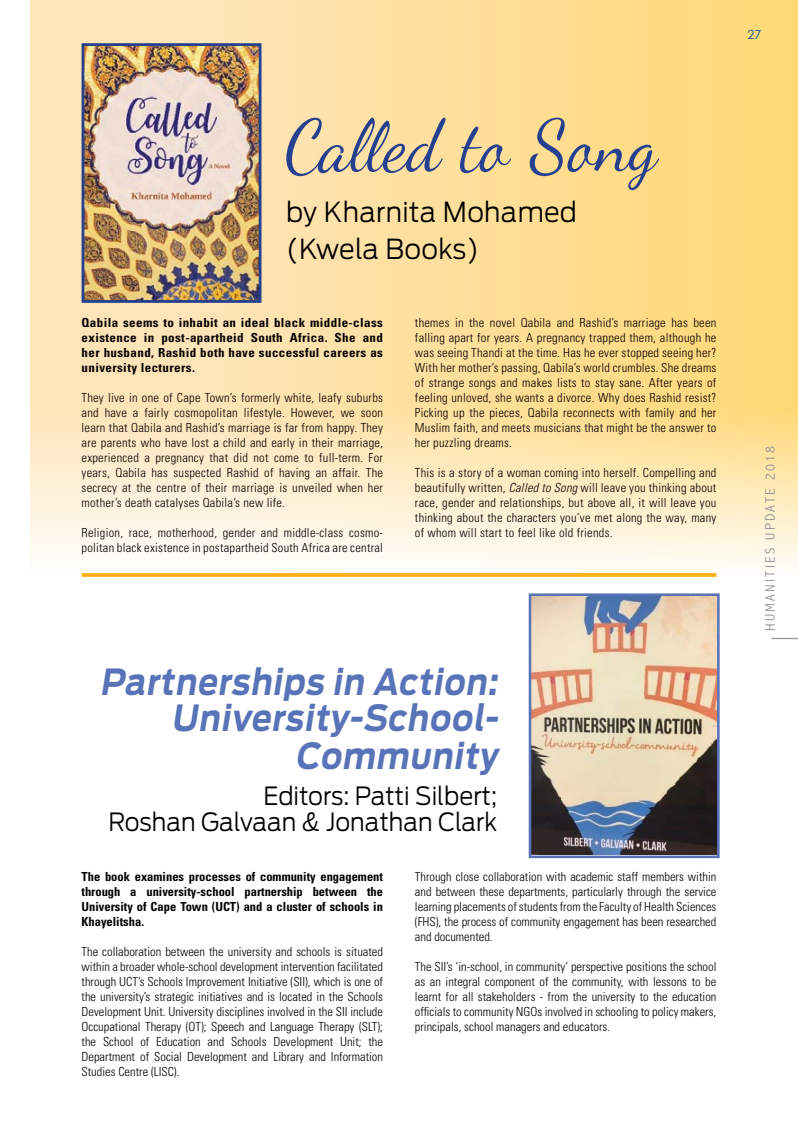
<style>
.page{position:relative;width:798px;height:1134px;background:#fff}
.page>*{position:absolute;margin:0;border:0;box-sizing:border-box;transform-origin:0 0}
.BODY_BOLD_TEXT_2018{font:72.5px "Dancing Script OT";color:#25408f}
.BODY_BOLD_TEXT_2018-2{font:italic 700 35.88px/37.1px "Antenna";color:#5973b8;text-align:right;scale:.89 1}
.BODY_BOLD_TEXT_2018-3{font:300 27.5px "Antenna";letter-spacing:.01em;color:#000;scale:.96 1}
.BODY_BOLD_TEXT_2018-4{font:300 25px "Antenna";color:#000;scale:.94 1}
.t1{font:300 condensed 13.75px "Abadi";letter-spacing:.15em;color:#939598;scale:1.1 1}
.BODY_2016_10pt{font:300 condensed 12.5px/15px "Univers";letter-spacing:.02em;color:#000;text-align:justify}
.BODY_2016_10pt-2{font:700 condensed 12.5px/15px "Univers";letter-spacing:.015em;color:#000;text-align:justify;scale:1.04 1}
.BODY_2016_10pt-3{font:700 condensed 12.5px/15px "Univers";letter-spacing:.015em;color:#000;text-align:justify}
.t2{font:12.5px "Century Gothic";color:#005696}
.s1{font-style:italic}
</style>
<div class="page">
<svg style="left:30px;top:0;width:767px;height:577px;background:#fee3aa"></svg>
<img style="left:85px;top:47px;width:172px;height:252px">
<div style="left:81px;top:43px;width:180px;height:260px;border:3px solid #25408f"></div>
<img style="left:532px;top:597px;width:183px;height:257px">
<div style="left:528px;top:593px;width:191px;height:265px;border:3px solid #5973b8"></div>
<svg style="left:81px;top:573px;width:635px;height:4px;background:#fcb324"></svg>
<svg style="left:771px;top:638px;width:26px;height:1px"></svg>
<p class="BODY_BOLD_TEXT_2018" style="left:286px;top:103px;width:373px">Called to Song</p>
<p class="BODY_BOLD_TEXT_2018-3" style="left:286px;top:196px;width:304px">by Kharnita Mohamed</p>
<p class="BODY_BOLD_TEXT_2018-3" style="left:286px;top:233px;width:202px">(Kwela Books)</p>
<p class="BODY_2016_10pt-2" style="left:81px;top:315px;width:291px">Qabila seems to inhabit an ideal black middle-class existence in post-apartheid South Africa. She and her husband, Rashid both have successful careers as university lecturers.</p>
<p class="BODY_2016_10pt" style="left:81px;top:390px;width:303px">They live in one of Cape Town’s formerly white, leafy suburbs and have a fairly cosmopolitan lifestyle. However, we soon learn that Qabila and Rashid’s marriage is far from happy. They are parents who have lost a child and early in their marriage, experienced a pregnancy that did not come to full-term. For years, Qabila has suspected Rashid of having an affair. The secrecy at the centre of their marriage is unveiled when her mother’s death catalyses Qabila’s new life.</p>
<p class="BODY_2016_10pt" style="left:81px;top:525px;width:303px">Religion, race, motherhood, gender and middle-class cosmo&shy;politan black existence in postapartheid South Africa are central</p>
<p class="BODY_2016_10pt" style="left:415px;top:315px;width:303px">themes in the novel Qabila and Rashid’s marriage has been falling apart for years. A pregnancy trapped them, although he was seeing Thandi at the time. Has he ever stopped seeing her?<br>With her mother’s passing, Qabila’s world crumbles. She dreams of strange songs and makes lists to stay sane. After years of feeling unloved, she wants a divorce. Why does Rashid resist?<br>Picking up the pieces, Qabila reconnects with family and her Muslim faith, and meets musicians that might be the answer to her puzzling dreams.</p>
<p class="BODY_2016_10pt" style="left:415px;top:465px;width:303px">This is a story of a woman coming into herself. Compelling and beautifully written, <span class="s1">Called to Song</span> will leave you thinking about race, gender and relationships, but above all, it will leave you thinking about the characters you’ve met along the way, many of whom will start to feel like old friends.</p>
<p class="BODY_BOLD_TEXT_2018-2" style="left:100px;top:663px;width:455px">Partnerships in Action:<br>University-School-<br>Community</p>
<p class="BODY_BOLD_TEXT_2018-4" style="left:263px;top:782px;width:250px">Editors: Patti Silbert;</p>
<p class="BODY_BOLD_TEXT_2018-4" style="left:109px;top:808px;width:415px">Roshan Galvaan &amp; Jonathan Clark</p>
<p class="BODY_2016_10pt-3" style="left:81px;top:869px;width:303px">The book examines processes of community engagement through a university-school partnership between the University of Cape Town (UCT) and a cluster of schools in Khayelitsha.</p>
<p class="BODY_2016_10pt" style="left:81px;top:944px;width:303px">The collaboration between the university and schools is situated within a broader whole-school development intervention facilitated through UCT’s Schools Improvement Initiative (SII), which is one of the university’s strategic initiatives and is located in the Schools Development Unit. University disciplines involved in the SII include Occupational Therapy (OT); Speech and Language Therapy (SLT); the School of Education and Schools Development Unit; the Department of Social Development and Library and Information Studies Centre (LISC).</p>
<p class="BODY_2016_10pt" style="left:415px;top:869px;width:303px">Through close collaboration with academic staff members within and between these departments, particularly through the service learning placements of students from the Faculty of Health Sciences (FHS), the process of community engagement has been researched and documented.</p>
<p class="BODY_2016_10pt" style="left:415px;top:959px;width:303px">The SII’s ‘in-school, in community’ perspective positions the school as an integral component of the community, with lessons to be learnt for all stakeholders - from the university to the education officials to community NGOs involved in schooling to policy makers, principals, school managers and educators.</p>
<p class="t2" style="left:747px;top:27px;width:15px">27</p>
<p class="t1" style="left:761px;top:631px;width:170px;rotate:-90deg">HUMANITIES UPDATE 2018</p>
</div>
